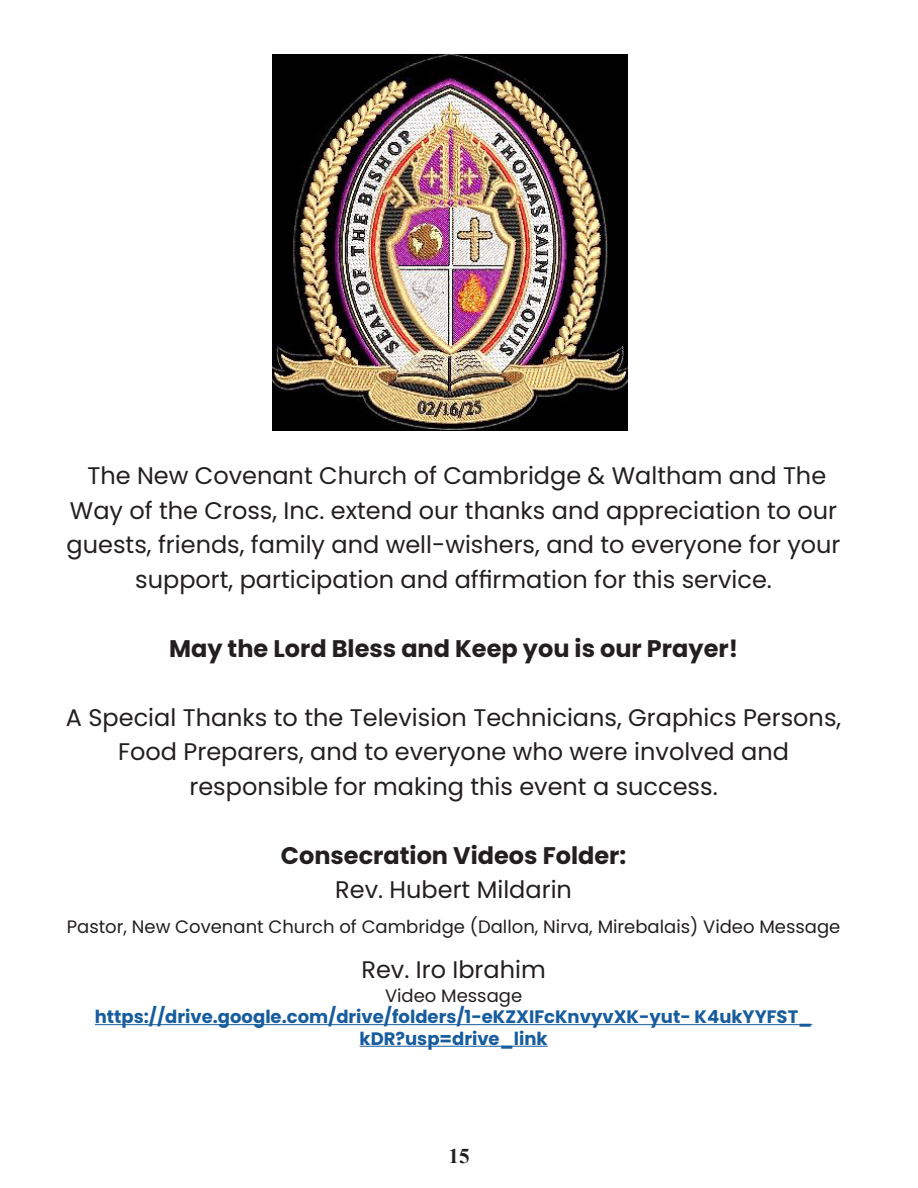
<style>
.page{position:relative;width:918px;height:1188px;background:#fff}
.page>*{position:absolute;margin:0;border:0;box-sizing:border-box;transform-origin:0 0}
.t1{font:24px/34.5px "Poppins";color:#231f20;text-align:center}
.t2{font:700 24px "Poppins";color:#231f20}
.t3{font:700 21px "Times New Roman";color:#231f20}
.t4{font:700 18px/21.6px "Poppins";color:#175d9e;text-align:center}
.t5{font:18px "Poppins";color:#231f20}
</style>
<div class="page">
<hr style="left:95px;top:1024px;width:717px;height:1px;background:#175d9e">
<hr style="left:360px;top:1046px;width:188px;height:1px;background:#175d9e">
<img style="left:272px;top:54px;width:356px;height:376px">
<p class="t1" style="left:67px;top:459px;width:775px">The New Covenant Church of Cambridge &amp; Waltham and The Way of the Cross, Inc. extend our thanks and appreciation to our guests, friends, family and well-wishers, and to everyone for your support, participation and affirmation for this service.</p>
<p class="t2" style="left:169px;top:634px;width:571px">May the Lord Bless and Keep you is our Prayer!</p>
<p class="t1" style="left:66px;top:700px;width:777px">A Special Thanks to the Television Technicians, Graphics Persons,<br>Food Preparers, and to everyone who were involved and responsible for making this event a success.</p>
<p class="t2" style="left:281px;top:841px;width:347px">Consecration Videos Folder:</p>
<p class="t1" style="left:335px;top:873px;width:238px">Rev. Hubert Mildarin</p>
<p class="t5" style="left:67px;top:916px;width:775px">Pastor, New Covenant Church of Cambridge (Dallon, Nirva, Mirebalais) Video Message</p>
<p class="t1" style="left:361px;top:952px;width:186px">Rev. Iro Ibrahim</p>
<p class="t5" style="left:385px;top:985px;width:139px">Video Message</p>
<p class="t4" style="left:95px;top:1006px;width:719px">https://drive.google.com/drive/folders/1-eKZXIFcKnvyvXK-yut- K4ukYYFST_ kDR?usp=drive_link</p>
<p class="t3" style="left:448px;top:1141px;width:22px">15</p>
</div>
